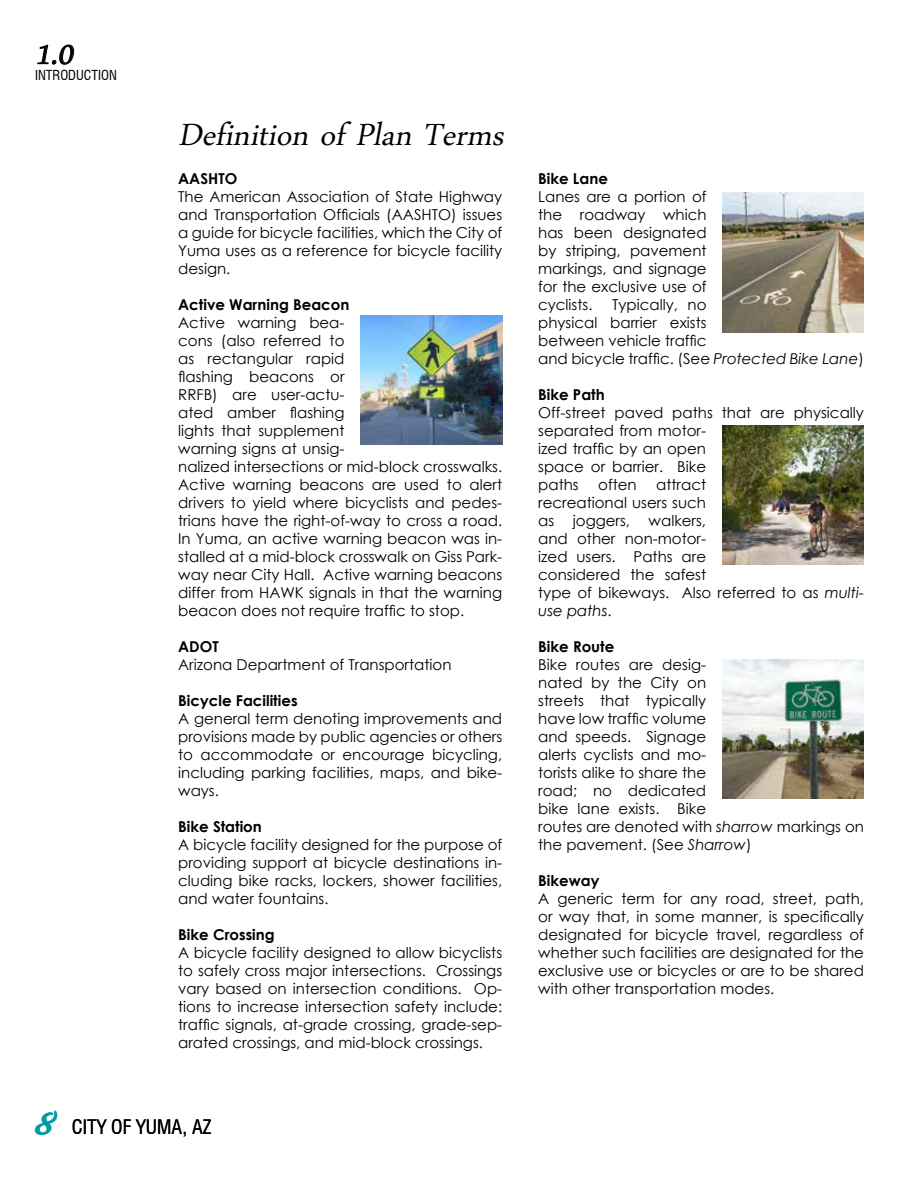
<style>
.page{position:relative;width:918px;height:1188px;background:#fff}
.page>*{position:absolute;margin:0;border:0;box-sizing:border-box;transform-origin:0 0}
.t1{font:italic 45px "Daun Penh";color:#000}
.t2{font:condensed 19.5px "Swiss 721 BT";color:#000}
.t3{font:15px/18px "Century Gothic";color:#000;text-align:justify}
.t4{font:700 15px "Century Gothic";color:#000}
.t5{font:condensed 13.5px "Swiss 721 BT";color:#000}
.s1{font-family:"Kinescope";font-stretch:normal;font-size:42px;color:#019da6}
.s2{font-style:italic}
</style>
<div class="page">
<svg style="left:37px;top:44px;width:37px;height:21px"></svg>
<img style="left:723px;top:193px;width:141px;height:139px">
<img style="left:722px;top:659px;width:142px;height:140px">
<img style="left:722px;top:425px;width:142px;height:140px">
<img style="left:361px;top:315px;width:141px;height:130px">
<h1 class="t1" style="left:35px;top:22px;width:51px">1.0</h1>
<p class="t5" style="left:35px;top:67px;width:83px">INTRODUCTION</p>
<h1 class="t1" style="left:178px;top:103px;width:339px">Definitionof PlanTerms</h1>
<p class="t4" style="left:178px;top:167px;width:61px">AASHTO</p>
<p class="t3" style="left:178px;top:187px;width:326px">The American Association of State Highway and Transportation Officials (AASHTO) issues a guide for bicycle facilities, which the City of Yuma uses as a reference for bicycle facility design.</p>
<p class="t4" style="left:178px;top:293px;width:173px">Active Warning Beacon</p>
<p class="t3" style="left:178px;top:313px;width:326px;text-align:left">Active warning bea-<br>cons (also referred to<br>as rectangular rapid<br>flashing beacons or<br>RRFB) are user-actu-<br>ated amber flashing<br>lights that supplement<br>warning signs at unsig-<br>nalized intersections or mid-block crosswalks.<br>Active warning beacons are used to alert drivers to yield where bicyclists and pedes&shy;trians have the right-of-way to cross a road.<br>In Yuma, an active warning beacon was in&shy;stalled at a mid-block crosswalk on Giss Park&shy;way near City Hall. Active warning beacons differ from HAWK signals in that the warning beacon does not require traffic to stop.</p>
<p class="t4" style="left:178px;top:635px;width:42px">ADOT</p>
<p class="t3" style="left:178px;top:655px;width:275px">Arizona Department of Transportation</p>
<p class="t4" style="left:178px;top:689px;width:121px">Bicycle Facilities</p>
<p class="t3" style="left:178px;top:709px;width:326px">A general term denoting improvements and provisions made by public agencies or others to accommodate or encourage bicycling, including parking facilities, maps, and bike&shy;ways.</p>
<p class="t4" style="left:178px;top:815px;width:85px">Bike Station</p>
<p class="t3" style="left:178px;top:835px;width:326px">A bicycle facility designed for the purpose of providing support at bicycle destinations in&shy;cluding bike racks, lockers, shower facilities, and water fountains.</p>
<p class="t4" style="left:178px;top:923px;width:98px">Bike Crossing</p>
<p class="t3" style="left:178px;top:943px;width:326px">A bicycle facility designed to allow bicyclists to safely cross major intersections. Crossings vary based on intersection conditions. Op&shy;tions to increase intersection safety include: traffic signals, at-grade crossing, grade-sep&shy;arated crossings, and mid-block crossings.</p>
<h2 class="t2" style="left:34px;top:1116px;width:179px"><span class="s1">8</span> CITY OF YUMA, AZ</h2>
<p class="t4" style="left:538px;top:167px;width:71px">Bike Lane</p>
<p class="t3" style="left:538px;top:187px;width:170px">Lanes are a portion of the roadway which has been designated by striping, pavement markings, and signage for the exclusive use of cyclists.</p>
<p class="t3" style="left:538px;top:295px;width:327px;text-align:left;text-indent:74px">Typically, no<br>physical barrier exists<br>between vehicle traffic<br>and bicycle traffic. (See <span class="s2">Protected Bike Lane</span>)</p>
<p class="t4" style="left:538px;top:383px;width:68px">Bike Path</p>
<p class="t3" style="left:538px;top:403px;width:327px;text-align:left">Off-street paved paths that are physically separated from motor-<br>ized traffic by an open<br>space or barrier. Bike<br>paths</p>
<p class="t3" style="left:598px;top:475px;width:40px">often</p>
<p class="t3" style="left:538px;top:475px;width:327px;text-align:left;text-indent:118px">attract<br>recreational users such<br>as joggers, walkers,<br>and other non-motor-<br>ized users. Paths are<br>considered the safest<br>type of bikeways. Also referred to as <span class="s2">multi&shy;use paths</span>.</p>
<p class="t4" style="left:538px;top:635px;width:78px">Bike Route</p>
<p class="t3" style="left:538px;top:655px;width:327px;text-align:left">Bike routes are desig-<br>nated by the City on<br>streets that typically<br>have low traffic volume<br>and speeds. Signage<br>alerts cyclists and mo-<br>torists alike to share the<br>road; no dedicated<br>bike lane exists. Bike<br>routes are denoted with <span class="s2">sharrow</span> markings on the pavement. (See <span class="s2">Sharrow</span>)</p>
<p class="t4" style="left:538px;top:869px;width:63px">Bikeway</p>
<p class="t3" style="left:538px;top:889px;width:327px">A generic term for any road, street, path, or way that, in some manner, is specifically designated for bicycle travel, regardless of whether such facilities are designated for the exclusive use or bicycles or are to be shared with other transportation modes.</p>
</div>
